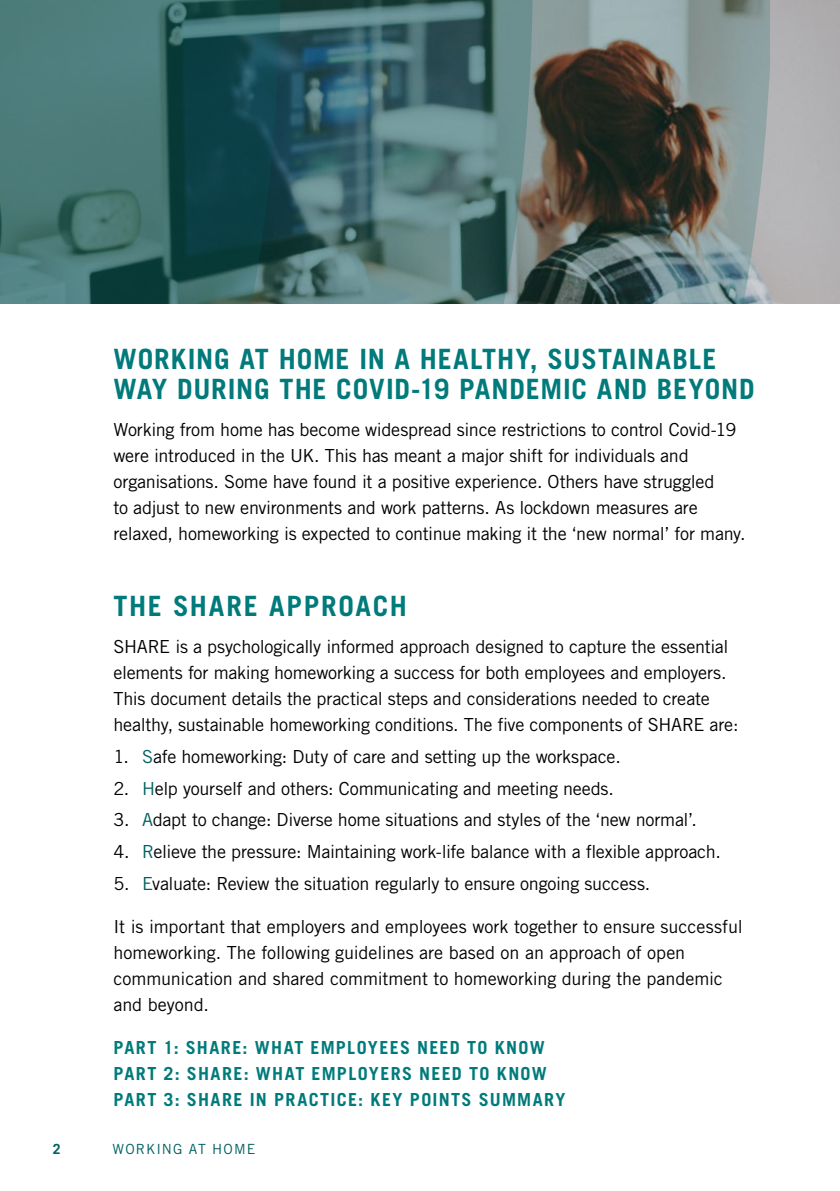
<style>
.page{position:relative;width:840px;height:1191px;background:#fff}
.page>*{position:absolute;margin:0;border:0;box-sizing:border-box;transform-origin:0 0}
.t1{font:700 28px/30px "Trade Gothic LT Std";letter-spacing:.03em;color:#007a7b}
.t2{font:700 28px "Trade Gothic LT Std";letter-spacing:.06em;color:#007a7b}
.t3{font:18px/26px "Trade Gothic LT Std";letter-spacing:-.01em;color:#000}
.t4{font:700 18px/26px "Trade Gothic LT Std";letter-spacing:.075em;color:#007a7b}
.t5{font:14px "Trade Gothic LT Std";letter-spacing:.075em;color:#006060}
.t6{font:700 14px "Trade Gothic LT Std";color:#006060}
.s1{color:#006060}
</style>
<div class="page">
<div style="left:768px;top:0;width:71px;height:303px;background:#b4b2b4"></div>
<svg style="left:0;top:0;width:768px;height:303px;background:#4a6a6a"></svg>
<h1 class="t1" style="left:113px;top:343px;width:642px">WORKING AT HOME IN A HEALTHY, SUSTAINABLE<br>WAY DURING THE COVID-19 PANDEMIC AND BEYOND</h1>
<p class="t3" style="left:113px;top:417px;width:633px">Working from home has become widespread since restrictions to control Covid-19 were introduced in the UK. This has meant a major shift for individuals and organisations. Some have found it a positive experience. Others have struggled<br>to adjust to new environments and work patterns. As lockdown measures are relaxed, homeworking is expected to continue making it the ‘new normal’ for many.</p>
<h1 class="t2" style="left:113px;top:588px;width:295px">THE SHARE APPROACH</h1>
<p class="t3" style="left:113px;top:633px;width:626px">SHARE is a psychologically informed approach designed to capture the essential elements for making homeworking a success for both employees and employers.<br>This document details the practical steps and considerations needed to create healthy, sustainable homeworking conditions. The five components of SHARE are:</p>
<p class="t3" style="left:113px;top:743px;width:508px">1. <span class="s1">S</span>afe homeworking: Duty of care and setting up the workspace.</p>
<p class="t3" style="left:113px;top:775px;width:501px">2. <span class="s1">H</span>elp yourself and others: Communicating and meeting needs.</p>
<p class="t3" style="left:113px;top:806px;width:584px">3. <span class="s1">A</span>dapt to change: Diverse home situations and styles of the ‘new normal’.</p>
<p class="t3" style="left:113px;top:838px;width:608px">4. <span class="s1">R</span>elieve the pressure: Maintaining work-life balance with a flexible approach.</p>
<p class="t3" style="left:113px;top:870px;width:538px">5. <span class="s1">E</span>valuate: Review the situation regularly to ensure ongoing success.</p>
<p class="t3" style="left:113px;top:913px;width:630px">It is important that employers and employees work together to ensure successful homeworking. The following guidelines are based on an approach of open communication and shared commitment to homeworking during the pandemic and beyond.</p>
<p class="t4" style="left:113px;top:1033px;width:453px">PART 1: SHARE: WHAT EMPLOYEES NEED TO KNOW<br>PART 2: SHARE: WHAT EMPLOYERS NEED TO KNOW<br>PART 3: SHARE IN PRACTICE: KEY POINTS SUMMARY</p>
<p class="t6" style="left:53px;top:1139px;width:9px">2</p>
<p class="t5" style="left:112px;top:1140px;width:144px">WORKING AT HOME</p>
</div>
